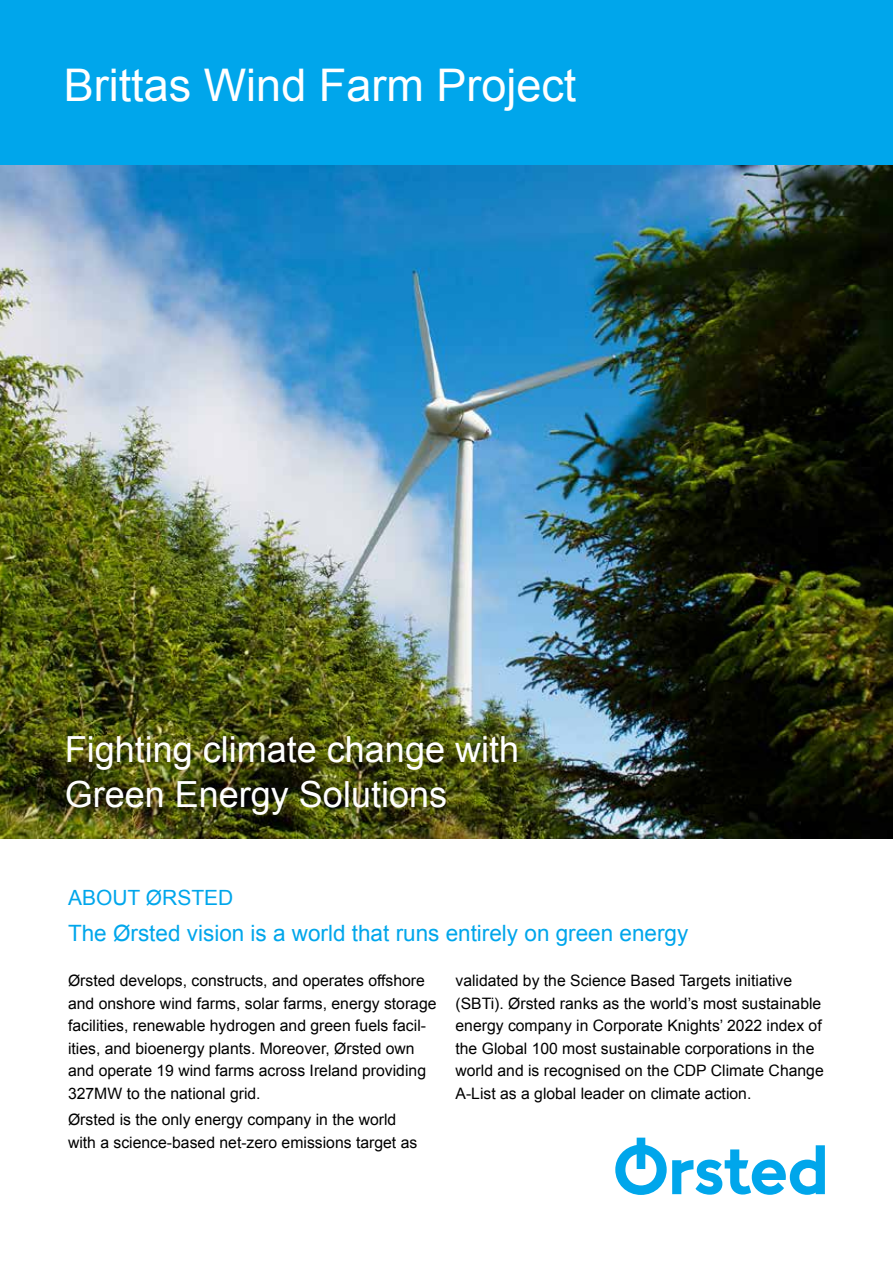
<style>
.page{position:relative;width:893px;height:1263px;background:#fff}
.page>*{position:absolute;margin:0;border:0;box-sizing:border-box;transform-origin:0 0}
.t1{font:45px "Arial";color:#fff}
.t2{font:36px/45px "Arial";color:#fff}
.t3{font:22.5px "Arial";color:#00a6eb}
.t4{font:21px "Arial";color:#00a6eb}
.t5{font:15.75px/22.5px "Arial";color:#000}
.s1{color:#fff}
</style>
<div class="page">
<div style="left:0;top:0;width:893px;height:166px;background:#00a6eb"></div>
<svg style="left:615px;top:1137px;width:210px;height:58px"></svg>
<img style="left:0;top:166px;width:893px;height:672px">
<h1 class="t1" style="left:64px;top:56px;width:514px">Brittas Wind Farm Project</h1>
<h2 class="t2" style="left:65px;top:727px;width:456px">Fighting climate change with<br>Green Energy Solutions</h2>
<h3 class="t4" style="left:68px;top:884px;width:167px">ABOUT ØRSTED</h3>
<h3 class="t3" style="left:68px;top:918px;width:622px">The Ørsted vision is a world that runs entirely on green energy</h3>
<p class="t5" style="left:68px;top:969px;width:370px">Ørsted develops, constructs, and operates offshore and onshore wind farms, solar farms, energy storage facilities, renewable hydrogen and green fuels facil&shy;ities, and bioenergy plants. Moreover, Ørsted own and operate 19 wind farms across Ireland providing 327MW to the national grid.</p>
<p class="t5" style="left:68px;top:1109px;width:351px">Ørsted is the only energy company in the world with a science-based net-zero emissions target as</p>
<p class="t5" style="left:455px;top:969px;width:370px">validated by the Science Based Targets initiative (SBTi). Ørsted ranks as the world’s most sustainable energy company in Corporate Knights’ 2022 index of the Global 100 most sustainable corporations in the world and is recognised on the CDP Climate Change A-List as a global leader on climate action. <span class="s1">as a</span></p>
</div>
